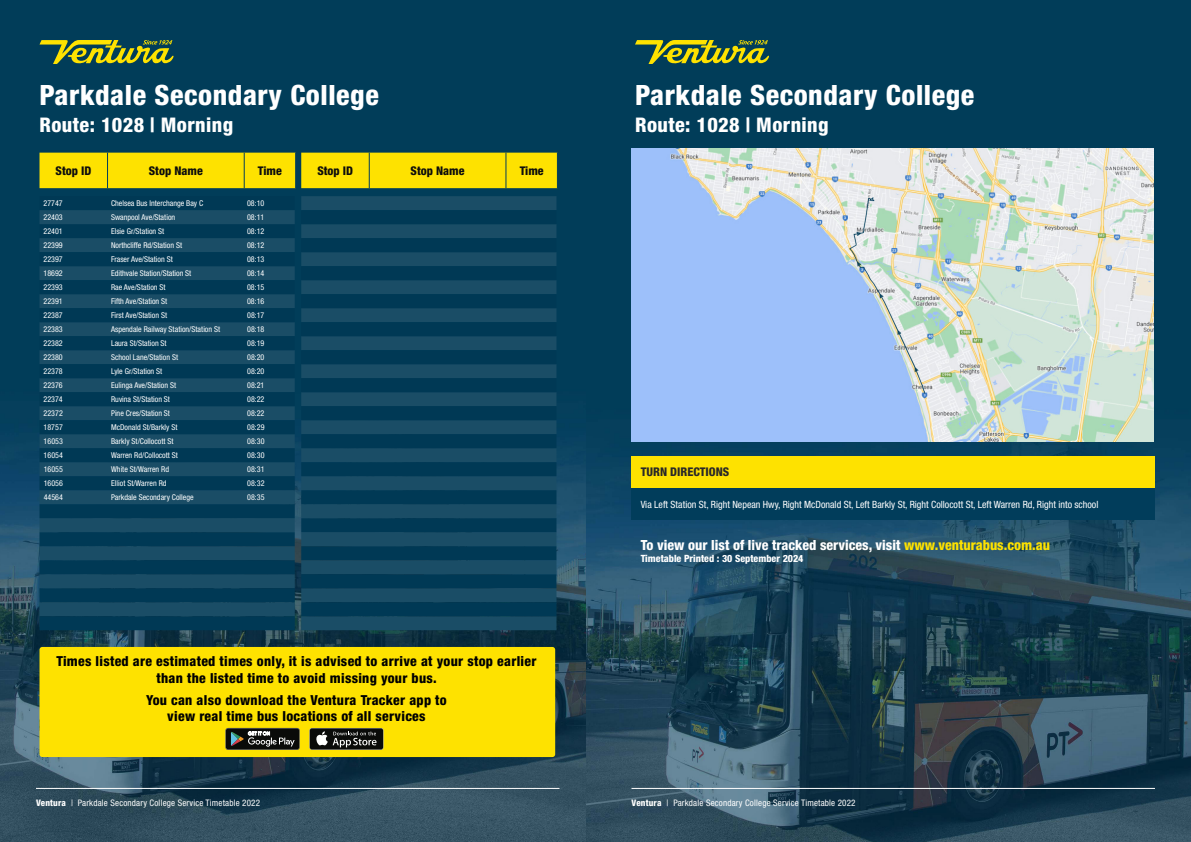
<style>
.page{position:relative;width:1191px;height:842px;background:#fff}
.page>*{position:absolute;margin:0;border:0;box-sizing:border-box;transform-origin:0 0}
.t1{font:800 condensed 28px "Helvetica Neue LT Std";letter-spacing:.02em;color:#fff}
.t2{font:800 condensed 20.2px "Helvetica Neue LT Std";letter-spacing:.02em;color:#fff}
.t3{font:800 condensed 14px "Helvetica Neue LT Std";color:#fff}
.t4{font:800 condensed 13.8px/16.6px "Helvetica Neue LT Std";letter-spacing:.02em;color:#000;text-align:center}
.t5{font:800 condensed 12px "Helvetica Neue LT Std";color:#0d0d0d}
.t6{font:800 condensed 12px "Helvetica Neue LT Std";color:#292829}
.t7{font:condensed 10px "Helvetica Neue LT Std";color:#fff}
.t8{font:800 condensed 10px "Helvetica Neue LT Std";color:#fff}
.t9{font:condensed 9px "Helvetica Neue LT Std";letter-spacing:.02em;color:#fff}
.t10{font:condensed 8px "Helvetica Neue LT Std";color:#fff}
.s1{font-weight:800}
.s2{color:#fee200}
</style>
<div class="page">
<img style="left:0;top:0;width:587px;height:842px">
<hr style="left:36px;top:788px;width:523px;height:1px;background:#fff">
<svg style="left:40px;top:40px;width:134px;height:24px;background:#6f8531"></svg>
<div style="left:40px;top:153px;width:517px;height:35px;background:#fee200"></div>
<hr style="left:369px;top:153px;width:1px;height:35px;background:#013d5b">
<hr style="left:505px;top:153px;width:1px;height:35px;background:#013d5b">
<hr style="left:557px;top:153px;width:1px;height:35px;background:#013d5b">
<svg style="left:40px;top:196px;width:255px;height:42px;background:#083f5a"></svg>
<div style="left:40px;top:238px;width:255px;height:378px;background:#1a4d66"></div>
<svg style="left:40px;top:252px;width:255px;height:322px;background:#0c425c"></svg>
<div style="left:40px;top:588px;width:255px;height:14px;background:#003955"></div>
<div style="left:40px;top:616px;width:255px;height:14px;background:#003955"></div>
<div style="left:301px;top:196px;width:255px;height:434px;background:#1a4d66"></div>
<svg style="left:301px;top:210px;width:255px;height:56px;background:#0c425d"></svg>
<svg style="left:301px;top:266px;width:255px;height:322px;background:#0c425c"></svg>
<div style="left:301px;top:602px;width:255px;height:14px;background:#003955"></div>
<div style="left:39px;top:647px;width:516px;height:110px;background:#fee200;border-radius:3px"></div>
<svg style="left:225px;top:728px;width:75px;height:22px;background:#383a36"></svg>
<div style="left:309px;top:728px;width:74px;height:22px;background:#363735;border-radius:3px"></div>
<div style="left:310px;top:728px;width:73px;height:21px;background:#0a0b09;border-radius:2px"></div>
<svg style="left:316px;top:731px;width:60px;height:16px"></svg>
<img style="left:587px;top:0;width:604px;height:842px">
<hr style="left:631px;top:788px;width:524px;height:1px;background:#fff">
<div style="left:631px;top:456px;width:523px;height:32px;background:#fee200"></div>
<div style="left:631px;top:488px;width:523px;height:32px;background:#013d5b"></div>
<svg style="left:635px;top:40px;width:134px;height:24px;background:#6f8531"></svg>
<img style="left:632px;top:149px;width:521px;height:293px">
<h1 class="t1" style="left:40px;top:77px;width:341px">Parkdale Secondary College</h1>
<h2 class="t2" style="left:40px;top:112px;width:195px">Route: 1028 | Morning</h2>
<h3 class="t5" style="left:56px;top:163px;width:37px">Stop ID</h3>
<h3 class="t5" style="left:149px;top:163px;width:56px">Stop Name</h3>
<h3 class="t5" style="left:258px;top:163px;width:25px">Time</h3>
<h3 class="t5" style="left:317px;top:163px;width:37px">Stop ID</h3>
<h3 class="t5" style="left:410px;top:163px;width:56px">Stop Name</h3>
<h3 class="t5" style="left:520px;top:163px;width:25px">Time</h3>
<p class="t10" style="left:44px;top:199px;width:21px">27747</p>
<p class="t10" style="left:111px;top:199px;width:94px">Chelsea Bus Interchange Bay C</p>
<p class="t10" style="left:247px;top:199px;width:19px">08:10</p>
<p class="t10" style="left:44px;top:213px;width:21px">22403</p>
<p class="t10" style="left:111px;top:213px;width:66px">Swanpool Ave/Station</p>
<p class="t10" style="left:247px;top:213px;width:19px">08:11</p>
<p class="t10" style="left:44px;top:227px;width:21px">22401</p>
<p class="t10" style="left:111px;top:227px;width:55px">Elsie Gr/Station St</p>
<p class="t10" style="left:247px;top:227px;width:19px">08:12</p>
<p class="t10" style="left:44px;top:241px;width:21px">22399</p>
<p class="t10" style="left:111px;top:241px;width:73px">Northcliffe Rd/Station St</p>
<p class="t10" style="left:247px;top:241px;width:19px">08:12</p>
<p class="t10" style="left:44px;top:255px;width:21px">22397</p>
<p class="t10" style="left:111px;top:255px;width:63px">Fraser Ave/Station St</p>
<p class="t10" style="left:247px;top:255px;width:19px">08:13</p>
<p class="t10" style="left:44px;top:269px;width:21px">18692</p>
<p class="t10" style="left:111px;top:269px;width:82px">Edithvale Station/Station St</p>
<p class="t10" style="left:247px;top:269px;width:19px">08:14</p>
<p class="t10" style="left:44px;top:283px;width:21px">22393</p>
<p class="t10" style="left:111px;top:283px;width:56px">Rae Ave/Station St</p>
<p class="t10" style="left:247px;top:283px;width:19px">08:15</p>
<p class="t10" style="left:44px;top:297px;width:21px">22391</p>
<p class="t10" style="left:111px;top:297px;width:58px">Fifth Ave/Station St</p>
<p class="t10" style="left:247px;top:297px;width:19px">08:16</p>
<p class="t10" style="left:44px;top:311px;width:21px">22387</p>
<p class="t10" style="left:111px;top:311px;width:58px">First Ave/Station St</p>
<p class="t10" style="left:247px;top:311px;width:19px">08:17</p>
<p class="t10" style="left:44px;top:325px;width:21px">22383</p>
<p class="t10" style="left:111px;top:325px;width:111px">Aspendale Railway Station/Station St</p>
<p class="t10" style="left:247px;top:325px;width:19px">08:18</p>
<p class="t10" style="left:44px;top:339px;width:21px">22382</p>
<p class="t10" style="left:111px;top:339px;width:57px">Laura St/Station St</p>
<p class="t10" style="left:247px;top:339px;width:19px">08:19</p>
<p class="t10" style="left:44px;top:353px;width:21px">22380</p>
<p class="t10" style="left:111px;top:353px;width:69px">School Lane/Station St</p>
<p class="t10" style="left:247px;top:353px;width:19px">08:20</p>
<p class="t10" style="left:44px;top:367px;width:21px">22378</p>
<p class="t10" style="left:111px;top:367px;width:53px">Lyle Gr/Station St</p>
<p class="t10" style="left:247px;top:367px;width:19px">08:20</p>
<p class="t10" style="left:44px;top:381px;width:21px">22376</p>
<p class="t10" style="left:111px;top:381px;width:66px">Eulinga Ave/Station St</p>
<p class="t10" style="left:247px;top:381px;width:19px">08:21</p>
<p class="t10" style="left:44px;top:395px;width:21px">22374</p>
<p class="t10" style="left:111px;top:395px;width:60px">Ruvina St/Station St</p>
<p class="t10" style="left:247px;top:395px;width:19px">08:22</p>
<p class="t10" style="left:44px;top:409px;width:21px">22372</p>
<p class="t10" style="left:111px;top:409px;width:60px">Pine Cres/Station St</p>
<p class="t10" style="left:247px;top:409px;width:19px">08:22</p>
<p class="t10" style="left:44px;top:423px;width:21px">18757</p>
<p class="t10" style="left:111px;top:423px;width:68px">McDonald St/Barkly St</p>
<p class="t10" style="left:247px;top:423px;width:19px">08:29</p>
<p class="t10" style="left:44px;top:437px;width:21px">16053</p>
<p class="t10" style="left:111px;top:437px;width:64px">Barkly St/Collocott St</p>
<p class="t10" style="left:247px;top:437px;width:19px">08:30</p>
<p class="t10" style="left:44px;top:451px;width:21px">16054</p>
<p class="t10" style="left:111px;top:451px;width:68px">Warren Rd/Collocott St</p>
<p class="t10" style="left:247px;top:451px;width:19px">08:30</p>
<p class="t10" style="left:44px;top:465px;width:21px">16055</p>
<p class="t10" style="left:111px;top:465px;width:59px">White St/Warren Rd</p>
<p class="t10" style="left:247px;top:465px;width:19px">08:31</p>
<p class="t10" style="left:44px;top:479px;width:21px">16056</p>
<p class="t10" style="left:111px;top:479px;width:57px">Elliot St/Warren Rd</p>
<p class="t10" style="left:247px;top:479px;width:19px">08:32</p>
<p class="t10" style="left:44px;top:493px;width:21px">44564</p>
<p class="t10" style="left:111px;top:493px;width:84px">Parkdale Secondary College</p>
<p class="t10" style="left:247px;top:493px;width:19px">08:35</p>
<h3 class="t4" style="left:56px;top:653px;width:481px">Times listed are estimated times only, it is advised to arrive at your stop earlier than the listed time to avoid missing your bus.</h3>
<h3 class="t4" style="left:146px;top:691px;width:302px">You can also download the Ventura Tracker app to view real time bus locations of all services</h3>
<p class="t9" style="left:36px;top:798px;width:226px"><span class="s1">Ventura</span> | Parkdale Secondary College Service Timetable 2022</p>
<h1 class="t1" style="left:635px;top:77px;width:341px">Parkdale Secondary College</h1>
<h2 class="t2" style="left:635px;top:112px;width:195px">Route: 1028 | Morning</h2>
<h3 class="t6" style="left:640px;top:465px;width:90px">TURN DIRECTIONS</h3>
<p class="t7" style="left:640px;top:498px;width:459px">Via Left Station St, Right Nepean Hwy, Right McDonald St, Left Barkly St, Right Collocott St, Left Warren Rd, Right into school</p>
<h3 class="t3" style="left:640px;top:537px;width:411px">To view our list of live tracked services, visit <span class="s2">www.venturabus.com.au</span></h3>
<p class="t8" style="left:640px;top:553px;width:164px">Timetable Printed : 30 September 2024</p>
<p class="t9" style="left:631px;top:798px;width:226px"><span class="s1">Ventura</span> | Parkdale Secondary College Service Timetable 2022</p>
</div>
